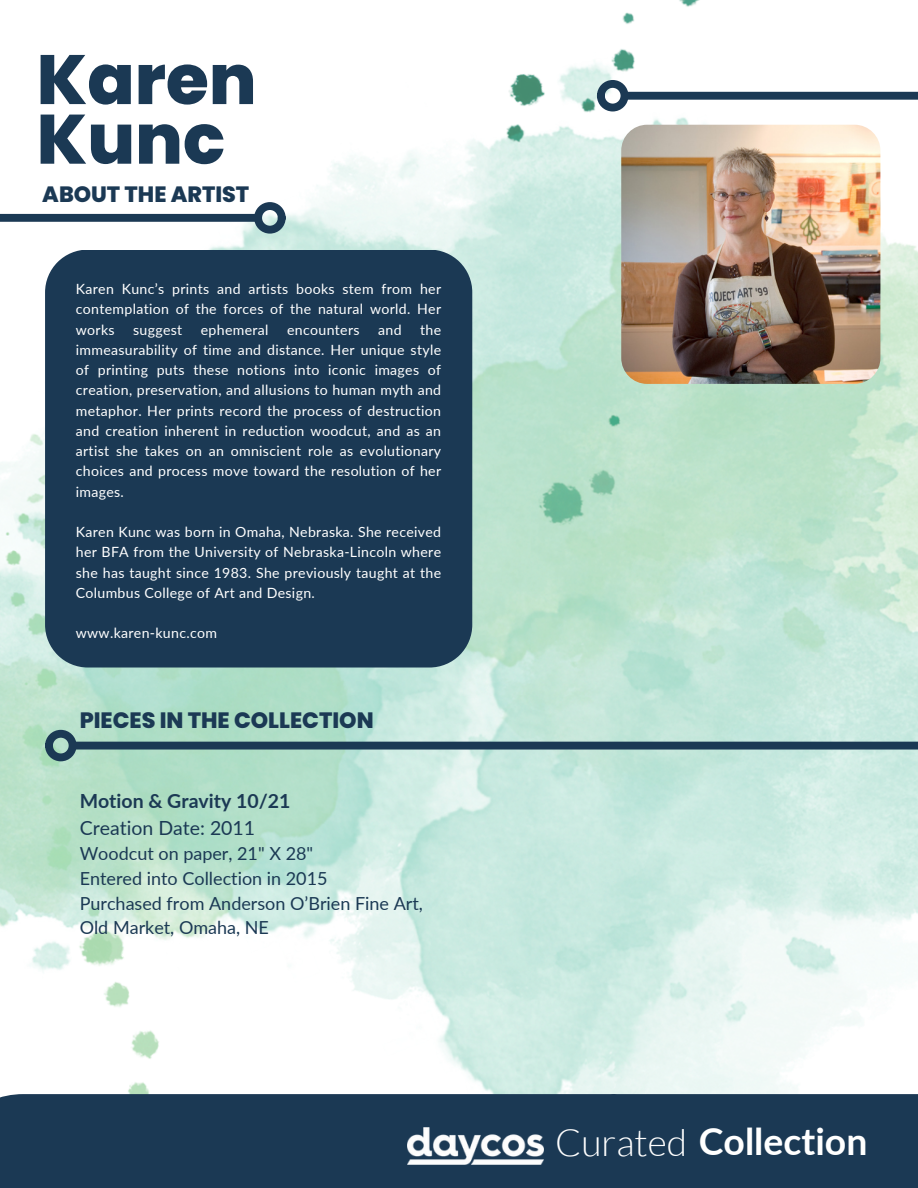
<style>
.page{position:relative;width:918px;height:1188px;background:#fff}
.page>*{position:absolute;margin:0;border:0;box-sizing:border-box;transform-origin:0 0}
.t1{font:800 69.75px/59.7px "Poppins";color:#1b3954}
.t2{font:700 37.35px "Lato";color:#fff}
.t3{font:800 22.2px "Poppins";color:#1b3954}
.t4{font:700 19.5px/27px "Lato";color:#1b3954}
.t5{font:18px/24.8px "Lato";color:#1b3954}
.t6{font:14.1px/20.2px "Lato";letter-spacing:.025em;color:#fff;text-align:justify}
.s1{font-weight:400}
.s2{font-weight:300}
</style>
<div class="page">
<img style="left:0;top:0;width:918px;height:1094px">
<div style="left:0;top:214px;width:256px;height:8px;background:#1b3954"></div>
<div style="left:254px;top:202px;width:32px;height:32px;border:8px solid #1b3954;border-radius:50%"></div>
<div style="left:75px;top:742px;width:843px;height:8px;background:#1b3954"></div>
<div style="left:45px;top:730px;width:32px;height:31px;border:8px solid #1b3954;border-radius:50%"></div>
<div style="left:0;top:1094px;width:68px;height:94px;background:#1b3954"></div>
<div style="left:68px;top:1094px;width:850px;height:94px;background:#1b3954"></div>
<div style="left:420px;top:1101px;width:498px;height:87px;background:#1b3954"></div>
<img style="left:621px;top:125px;width:259px;height:259px;border-radius:26px">
<div style="left:45px;top:250px;width:427px;height:418px;background:#1b3954"></div>
<div style="left:626px;top:92px;width:292px;height:8px;background:#1b3954"></div>
<div style="left:597px;top:80px;width:31px;height:31px;border:8px solid #1b3954;border-radius:50%"></div>
<img style="left:408px;top:1127px;width:136px;height:37px">
<h4 class="t1" style="left:37px;top:50px;width:221px">Karen<br>Kunc</h4>
<p class="t3" style="left:42px;top:178px;width:208px">ABOUT THE ARTIST</p>
<p class="t6" style="left:76px;top:278px;width:367px">Karen Kunc’s prints and artists books stem from her contemplation of the forces of the natural world. Her works</p>
<p class="t6" style="left:76px;top:319px;width:367px;text-indent:344px">the immeasurability of time and distance. Her unique style of printing puts these notions into iconic images of creation, preservation, and allusions to human myth and metaphor. Her prints record the process of destruction and creation inherent in reduction woodcut, and as an artist she takes on an omniscient role as evolutionary choices and process move toward the resolution of her images.</p>
<p class="t6" style="left:76px;top:521px;width:367px">Karen Kunc was born in Omaha, Nebraska. She received her BFA from the University of Nebraska-Lincoln where she has taught since 1983. She previously taught at the Columbus College of Art and Design.</p>
<h4 class="t6" style="left:76px;top:623px;width:143px">www.karen-kunc.com</h4>
<p class="t6" style="left:133px;top:319px;width:51px">suggest</p>
<p class="t6" style="left:201px;top:319px;width:69px">ephemeral</p>
<p class="t6" style="left:287px;top:319px;width:74px">encounters</p>
<p class="t6" style="left:378px;top:319px;width:25px">and</p>
<p class="t3" style="left:80px;top:705px;width:296px">PIECES IN THE COLLECTION</p>
<h5 class="t4" style="left:80px;top:787px;width:212px">Motion &amp; Gravity 10/21<br><span class="s1">Creation Date: 2011</span></h5>
<h5 class="t5" style="left:80px;top:841px;width:345px">Woodcut on paper, 21" X 28"<br>Entered into Collection in 2015<br>Purchased from Anderson O’Brien Fine Art,<br>Old Market, Omaha, NE</h5>
<p class="t2" style="left:555px;top:1119px;width:314px"><span class="s2">Curated</span> Collection</p>
</div>
